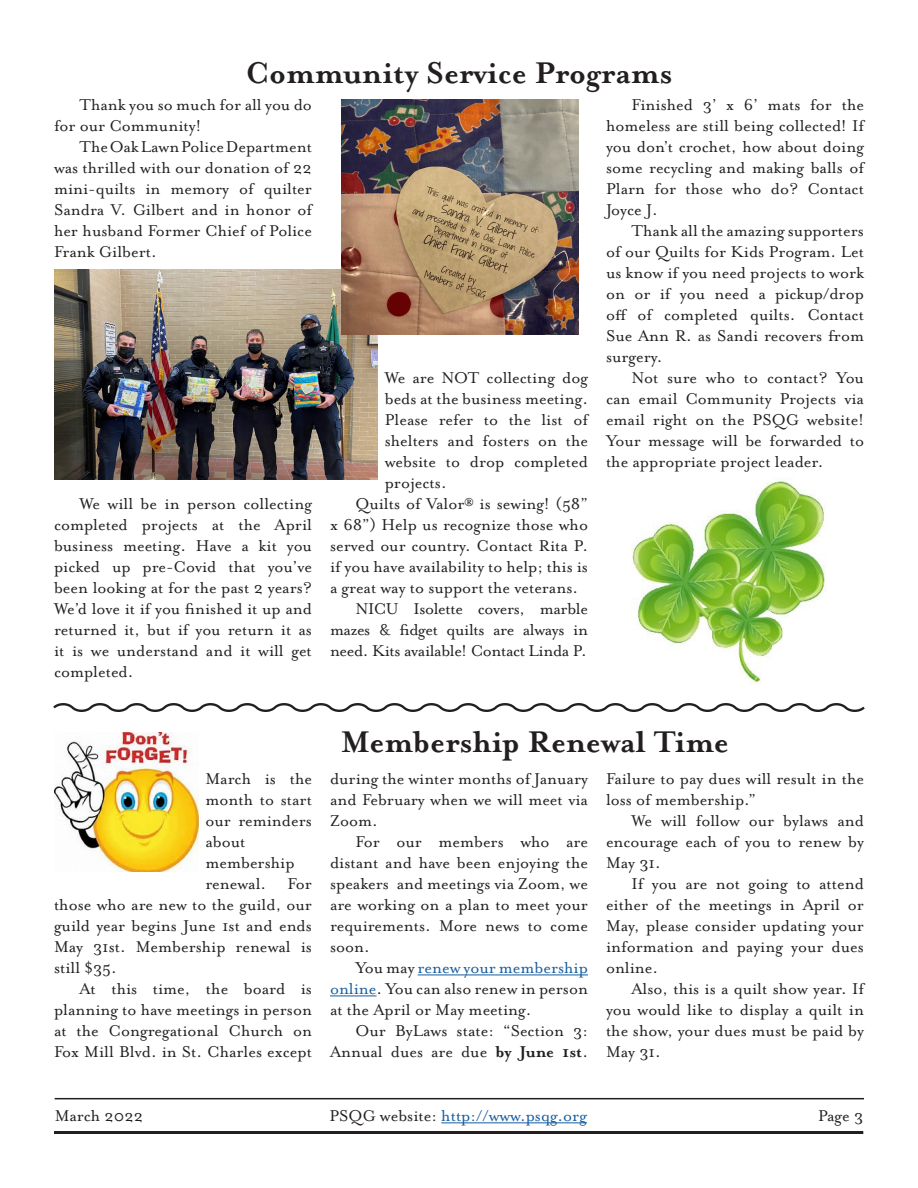
<style>
.page{position:relative;width:918px;height:1188px;background:#fff}
.page>*{position:absolute;margin:0;border:0;box-sizing:border-box;transform-origin:0 0}
.Headline{font:700 34.35px "Mrs Eaves OT";color:#231f20}
.Body_copy{font:18px/21px "Mrs Eaves OT";color:#231f20;text-align:justify}
.t1{font:18px "Mrs Eaves OT";color:#175d9e}
.s1{color:#175d9e}
.s2{font-weight:700}
.s3{color:#231f20}
</style>
<div class="page">
<hr style="left:441px;top:1123px;width:146px;height:1px;background:#175d9e">
<hr style="left:55px;top:1098px;width:809px;height:1px;background:#231f20">
<hr style="left:54px;top:1131px;width:809px;height:3px;background:#231f20">
<img style="left:54px;top:270px;width:324px;height:209px">
<img style="left:342px;top:99px;width:236px;height:236px">
<img style="left:632px;top:479px;width:193px;height:204px">
<svg style="left:53px;top:703px;width:812px;height:9px"></svg>
<hr style="left:418px;top:975px;width:170px;height:1px;background:#175d9e">
<hr style="left:330px;top:996px;width:47px;height:1px;background:#175d9e">
<img style="left:54px;top:732px;width:145px;height:139px">
<p class="Headline" style="left:245px;top:54px;width:429px">Community Service Programs</p>
<p class="Body_copy" style="left:54px;top:95px;width:259px;text-indent:26px">Thank you so much for all you do for our Community!</p>
<p class="Body_copy" style="left:54px;top:137px;width:260px;text-indent:26px">The Oak Lawn Police Department was thrilled with our donation of 22 mini-quilts in memory of quilter Sandra V. Gilbert and in honor of her husband Former Chief of Police Frank Gilbert.</p>
<p class="Body_copy" style="left:606px;top:95px;width:260px;text-indent:26px">Finished 3’ x 6’ mats for the homeless are still being collected! If you don’t crochet, how about doing some recycling and making balls of Plarn for those who do? Contact Joyce J.</p>
<p class="Body_copy" style="left:606px;top:221px;width:260px;text-indent:26px">Thank all the amazing supporters of our Quilts for Kids Program. Let us know if you need projects to work on or if you need a pickup/drop off of completed quilts. Contact Sue Ann R. as Sandi recovers from surgery.</p>
<p class="Body_copy" style="left:606px;top:368px;width:260px;text-indent:26px">Not sure who to contact? You can email Community Projects via email right on the PSQG website!<br>Your message will be forwarded to the appropriate project leader.</p>
<p class="Body_copy" style="left:385px;top:368px;width:205px">We are NOT collecting dog beds at the business meeting.<br>Please refer to the list of shelters and fosters on the website to drop completed projects.</p>
<p class="Body_copy" style="left:330px;top:494px;width:260px;text-indent:26px">Quilts of Valor® is sewing! (58” x 68”) Help us recognize those who served our country. Contact Rita P. if you have availability to help; this is a great way to support the veterans.</p>
<p class="Body_copy" style="left:330px;top:599px;width:260px;text-indent:26px">NICU Isolette covers, marble mazes &amp; fidget quilts are always in need. Kits available! Contact Linda P.</p>
<p class="Body_copy" style="left:54px;top:494px;width:260px;text-indent:26px">We will be in person collecting completed projects at the April business meeting. Have a kit you picked up pre-Covid that you’ve been looking at for the past 2 years?<br>We’d love it if you finished it up and returned it, but if you return it as it is we understand and it will get completed.</p>
<p class="Body_copy" style="left:205px;top:769px;width:108px">March is the</p>
<p class="Body_copy" style="left:205px;top:790px;width:108px">month to start</p>
<p class="Body_copy" style="left:205px;top:811px;width:108px">our reminders</p>
<p class="Body_copy" style="left:205px;top:832px;width:41px">about</p>
<p class="Body_copy" style="left:205px;top:853px;width:91px">membership</p>
<p class="Body_copy" style="left:205px;top:874px;width:108px">renewal. For</p>
<p class="Body_copy" style="left:54px;top:895px;width:259px">those who are new to the guild, our</p>
<p class="Body_copy" style="left:54px;top:916px;width:260px">guild year begins June 1st and ends</p>
<p class="Body_copy" style="left:54px;top:937px;width:259px">May 31st. Membership renewal is</p>
<p class="Body_copy" style="left:54px;top:958px;width:64px">still $35.</p>
<p class="Body_copy" style="left:54px;top:979px;width:260px;text-indent:26px">At this time, the board is planning to have meetings in person at the Congregational Church on Fox Mill Blvd. in St. Charles except</p>
<p class="Headline" style="left:341px;top:723px;width:390px">Membership Renewal Time</p>
<p class="Body_copy" style="left:330px;top:769px;width:260px">during the winter months of January and February when we will meet via Zoom.</p>
<p class="Body_copy" style="left:330px;top:832px;width:260px;text-indent:26px">For our members who are distant and have been enjoying the speakers and meetings via Zoom, we are working on a plan to meet your requirements. More news to come soon.</p>
<p class="Body_copy" style="left:330px;top:958px;width:260px;text-indent:26px">You may <span class="s1">renew your membership online</span>. You can also renew in person at the April or May meeting.</p>
<p class="Body_copy" style="left:330px;top:1021px;width:260px;text-align:right">Our ByLaws state: “Section 3:<br>Annual dues are due <span class="s2">by June 1st</span>.</p>
<p class="Body_copy" style="left:606px;top:769px;width:260px">Failure to pay dues will result in the loss of membership.”</p>
<p class="Body_copy" style="left:606px;top:811px;width:260px;text-indent:26px">We will follow our bylaws and encourage each of you to renew by May 31.</p>
<p class="Body_copy" style="left:606px;top:874px;width:260px;text-indent:26px">If you are not going to attend either of the meetings in April or May, please consider updating your information and paying your dues online.</p>
<p class="Body_copy" style="left:606px;top:979px;width:260px;text-indent:26px">Also, this is a quilt show year. If you would like to display a quilt in the show, your dues must be paid by May 31.</p>
<p class="Body_copy" style="left:55px;top:1106px;width:90px">March 2022</p>
<p class="t1" style="left:329px;top:1106px;width:259px"><span class="s3">PSQG website:</span> http://www.psqg.org</p>
<p class="Body_copy" style="left:818px;top:1106px;width:47px">Page 3</p>
</div>
